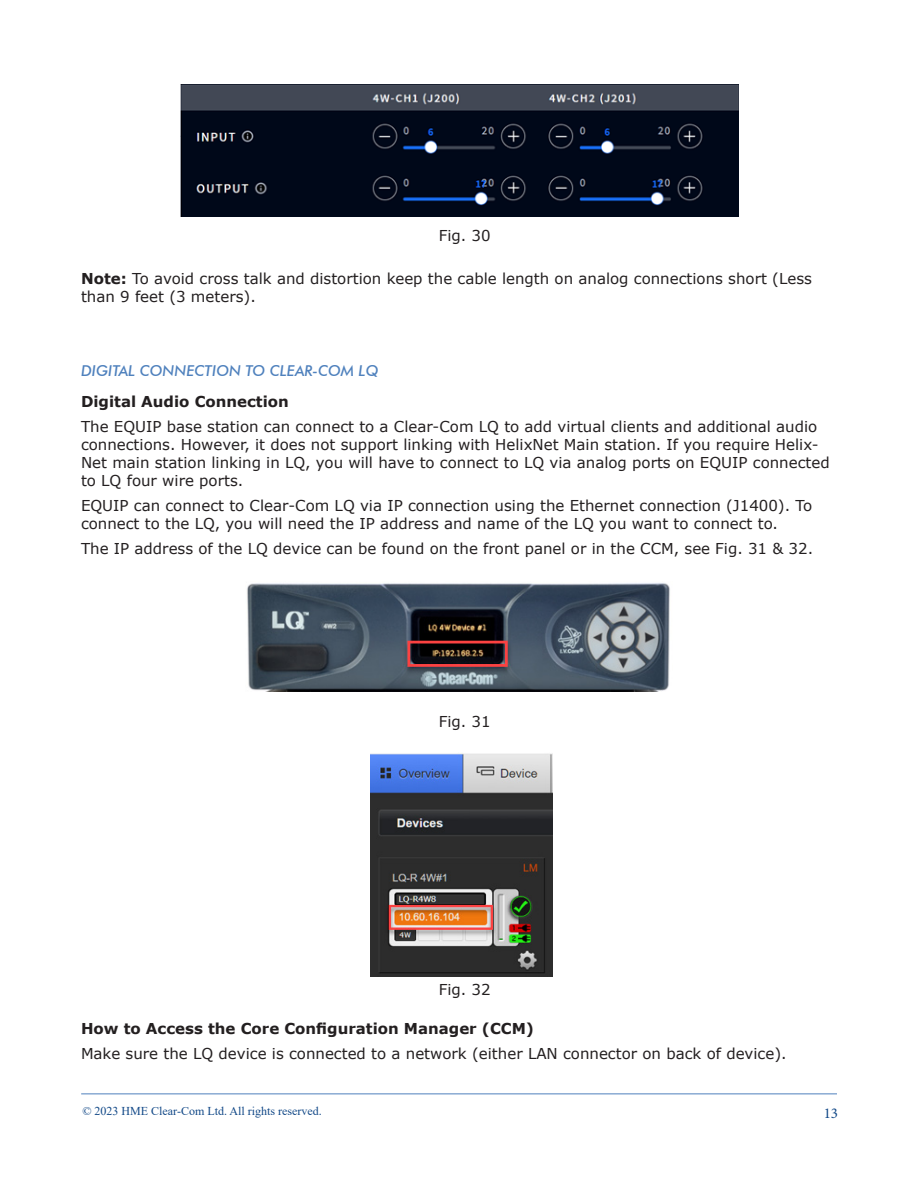
<style>
.page{position:relative;width:918px;height:1188px;background:#fff}
.page>*{position:absolute;margin:0;border:0;box-sizing:border-box;transform-origin:0 0}
.Body_Text{font:15px/18px "Verdana";color:#231f20}
.Body_Text-2{font:700 15px "Verdana";color:#231f20}
.Header_1_CAPS{font:italic 500 15px "Futura BT";color:#4f81bd}
.t1{font:15px "Minion Pro";color:#114887}
.t2{font:12px "Times New Roman";color:#114887}
.s1{font-weight:700}
</style>
<div class="page">
<hr style="left:81px;top:1094px;width:756px;height:1px;background:#4f81bd">
<img style="left:180px;top:84px;width:558px;height:132px">
<img style="left:247px;top:583px;width:423px;height:108px">
<img style="left:370px;top:753px;width:183px;height:224px">
<p class="Body_Text" style="left:439px;top:226px;width:53px">Fig. 30</p>
<p class="Body_Text" style="left:81px;top:269px;width:733px"><span class="s1">Note:</span> To avoid cross talk and distortion keep the cable length on analog connections short (Less than 9 feet (3 meters).</p>
<p class="Header_1_CAPS" style="left:81px;top:362px;width:299px">DIGITAL CONNECTION TO CLEAR-COM LQ</p>
<p class="Body_Text-2" style="left:81px;top:391px;width:209px">Digital Audio Connection</p>
<p class="Body_Text" style="left:81px;top:418px;width:750px">The EQUIP base station can connect to a Clear-Com LQ to add virtual clients and additional audio connections. However, it does not support linking with HelixNet Main station. If you require Helix-Net main station linking in LQ, you will have to connect to LQ via analog ports on EQUIP connected to LQ four wire ports.</p>
<p class="Body_Text" style="left:81px;top:496px;width:733px">EQUIP can connect to Clear-Com LQ via IP connection using the Ethernet connection (J1400). To connect to the LQ, you will need the IP address and name of the LQ you want to connect to.</p>
<p class="Body_Text" style="left:81px;top:539px;width:730px">The IP address of the LQ device can be found on the front panel or in the CCM, see Fig. 31 &amp; 32.</p>
<p class="Body_Text" style="left:439px;top:712px;width:53px">Fig. 31</p>
<p class="Body_Text" style="left:439px;top:980px;width:53px">Fig. 32</p>
<p class="Body_Text-2" style="left:81px;top:1018px;width:455px">How to Access the Core Configuration Manager (CCM)</p>
<p class="Body_Text" style="left:81px;top:1045px;width:703px">Make sure the LQ device is connected to a network (either LAN connector on back of device).</p>
<p class="t2" style="left:82px;top:1102px;width:241px">© 2023 HME Clear-Com Ltd. All rights reserved.</p>
<p class="t1" style="left:824px;top:1103px;width:16px">13</p>
</div>
